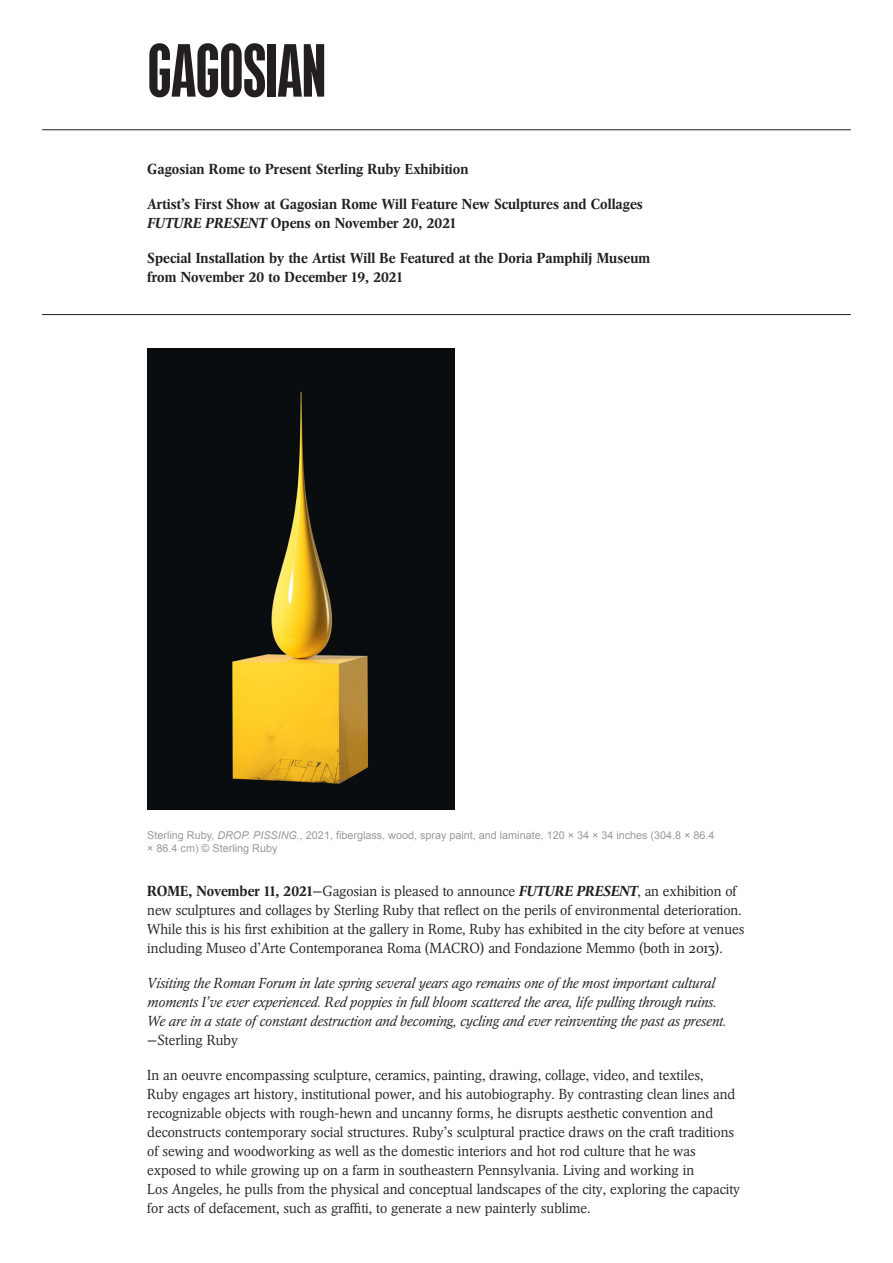
<style>
.page{position:relative;width:893px;height:1263px;background:#fff}
.page>*{position:absolute;margin:0;border:0;box-sizing:border-box;transform-origin:0 0}
.Artist_exhibition_na{font:75px "GAGOSIANHEADLINE";color:#231f20}
.t1{font:300 14.4px/19px "Arena New BQ";letter-spacing:.005em;color:#231f20}
.t2{font:italic 300 14.4px/19px "Arena New BQ";letter-spacing:.005em;color:#231f20}
.t3{font:500 14.4px/19px "Arena New BQ";letter-spacing:.005em;color:#231f20}
.t4{font:10.8px/12.9px "Arial";color:#989999}
.s1{font-style:italic}
.s2{font-weight:500}
.s3{font-weight:500;font-style:italic}
</style>
<div class="page">
<hr style="left:42px;top:129px;width:809px;height:1px;background:#231f20">
<img style="left:147px;top:348px;width:307px;height:461px">
<hr style="left:42px;top:314px;width:809px;height:1px;background:#231f20">
<p class="Artist_exhibition_na" style="left:148px;top:39px;width:180px">GAGOSIAN</p>
<p class="t3" style="left:147px;top:159px;width:323px">Gagosian Rome to Present Sterling Ruby Exhibition</p>
<p class="t3" style="left:147px;top:194px;width:497px">Artist’s First Show at Gagosian Rome Will Feature New Sculptures and Collages</p>
<p class="t3" style="left:147px;top:213px;width:310px"><span class="s1">FUTURE PRESENT</span> Opens on November 20, 2021</p>
<p class="t3" style="left:147px;top:248px;width:504px">Special Installation by the Artist Will Be Featured at the Doria Pamphilj Museum from November 20 to December 19, 2021</p>
<p class="t4" style="left:147px;top:829px;width:569px">Sterling Ruby, <span class="s1">DROP. PISSING.</span>, 2021, fiberglass, wood, spray paint, and laminate, 120 × 34 × 34 inches (304.8 × 86.4 × 86.4 cm) © Sterling Ruby</p>
<p class="t1" style="left:147px;top:881px;width:599px"><span class="s2">ROME, November 11, 2021</span>—Gagosian is pleased to announce <span class="s3">FUTURE PRESENT</span>, an exhibition of new sculptures and collages by Sterling Ruby that reflect on the perils of environmental deterioration.<br>While this is his first exhibition at the gallery in Rome, Ruby has exhibited in the city before at venues including Museo d’Arte Contemporanea Roma (MACRO) and Fondazione Memmo (both in 2013).</p>
<p class="t2" style="left:147px;top:974px;width:580px">Visiting the Roman Forum in late spring several years ago remains one of the most important cultural moments I’ve ever experienced. Red poppies in full bloom scattered the area, life pulling through ruins.<br>We are in a state of constant destruction and becoming, cycling and ever reinventing the past as present.</p>
<p class="t1" style="left:147px;top:1031px;width:92px">—Sterling Ruby</p>
<p class="t1" style="left:147px;top:1066px;width:594px">In an oeuvre encompassing sculpture, ceramics, painting, drawing, collage, video, and textiles,<br>Ruby engages art history, institutional power, and his autobiography. By contrasting clean lines and recognizable objects with rough-hewn and uncanny forms, he disrupts aesthetic convention and deconstructs contemporary social structures. Ruby’s sculptural practice draws on the craft traditions of sewing and woodworking as well as the domestic interiors and hot rod culture that he was exposed to while growing up on a farm in southeastern Pennsylvania. Living and working in<br>Los Angeles, he pulls from the physical and conceptual landscapes of the city, exploring the capacity for acts of defacement, such as graffiti, to generate a new painterly sublime.</p>
</div>
